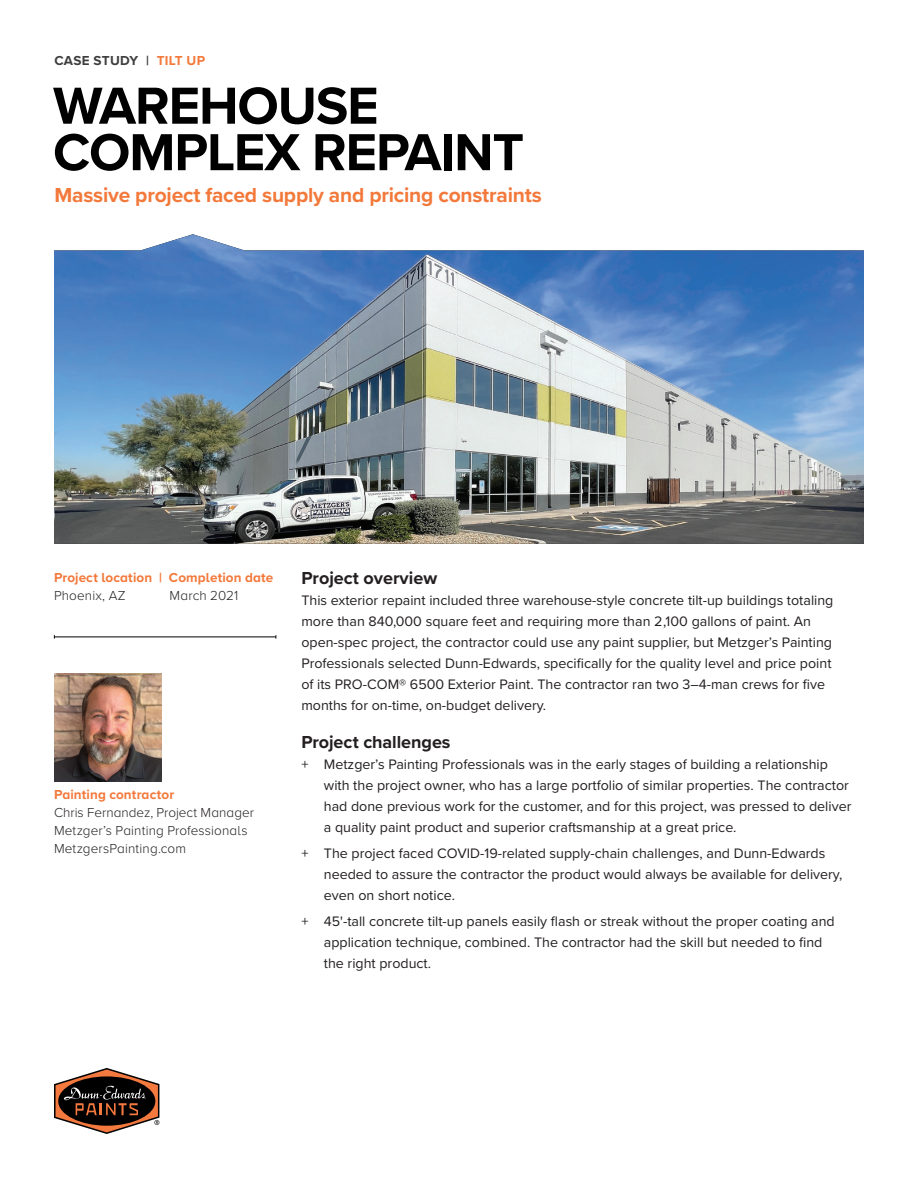
<style>
.page{position:relative;width:918px;height:1188px;background:#fff}
.page>*{position:absolute;margin:0;border:0;box-sizing:border-box;transform-origin:0 0}
.t1{font:700 54px/46.5px "Proxima Nova";letter-spacing:-.02em;color:#000001}
.t2{font:700 21px "Proxima Nova";letter-spacing:-.01em;color:#f3793b}
.t3{font:700 18px "Proxima Nova";color:#231f20}
.t4{font:14.25px/21px "Proxima Nova";color:#231f20}
.t5{font:300 13.5px/18px "Proxima Nova";letter-spacing:.01em;color:#231f20}
.t6{font:700 13.5px "Proxima Nova";letter-spacing:.01em;color:#f3793b}
.t7{font:700 13.5px "Proxima Nova";letter-spacing:.02em;color:#3e3e3f}
.s1{color:#f3793b}
</style>
<div class="page">
<hr style="left:54px;top:637px;width:222px;height:1px;background:#000001">
<img style="left:54px;top:674px;width:108px;height:108px">
<svg style="left:54px;top:1068px;width:105px;height:66px"></svg>
<img style="left:54px;top:234px;width:810px;height:310px">
<p class="t7" style="left:55px;top:50px;width:152px">CASE STUDY | <span class="s1">TILT UP</span></p>
<h1 class="t1" style="left:53px;top:81px;width:473px">WAREHOUSE<br>COMPLEX REPAINT</h1>
<h2 class="t2" style="left:55px;top:179px;width:489px">Massive project faced supply and pricing constraints</h2>
<p class="t6" style="left:54px;top:568px;width:221px">Project location | Completion date</p>
<p class="t5" style="left:54px;top:586px;width:73px">Phoenix, AZ</p>
<p class="t5" style="left:170px;top:586px;width:70px">March 2021</p>
<p class="t6" style="left:54px;top:785px;width:122px">Painting contractor</p>
<p class="t5" style="left:54px;top:803px;width:202px">Chris Fernandez, Project Manager<br>Metzger’s Painting Professionals<br>MetzgersPainting.com</p>
<p class="t3" style="left:301px;top:565px;width:137px">Project overview</p>
<p class="t4" style="left:301px;top:590px;width:534px">This exterior repaint included three warehouse-style concrete tilt-up buildings totaling more than 840,000 square feet and requiring more than 2,100 gallons of paint. An open-spec project, the contractor could use any paint supplier, but Metzger’s Painting Professionals selected Dunn-Edwards, specifically for the quality level and price point of its PRO-COM® 6500 Exterior Paint. The contractor ran two 3–4-man crews for five months for on-time, on-budget delivery.</p>
<p class="t3" style="left:301px;top:728px;width:151px">Project challenges</p>
<p class="t4" style="left:324px;top:753px;width:529px;text-indent:-23px">+ Metzger’s Painting Professionals was in the early stages of building a relationship with the project owner, who has a large portfolio of similar properties. The contractor had done previous work for the customer, and for this project, was pressed to deliver a quality paint product and superior craftsmanship at a great price.</p>
<p class="t4" style="left:324px;top:842px;width:520px;text-indent:-23px">+ The project faced COVID-19-related supply-chain challenges, and Dunn-Edwards needed to assure the contractor the product would always be available for delivery, even on short notice.</p>
<p class="t4" style="left:324px;top:911px;width:512px;text-indent:-23px">+ 45'-tall concrete tilt-up panels easily flash or streak without the proper coating and application technique, combined. The contractor had the skill but needed to find the right product.</p>
</div>
